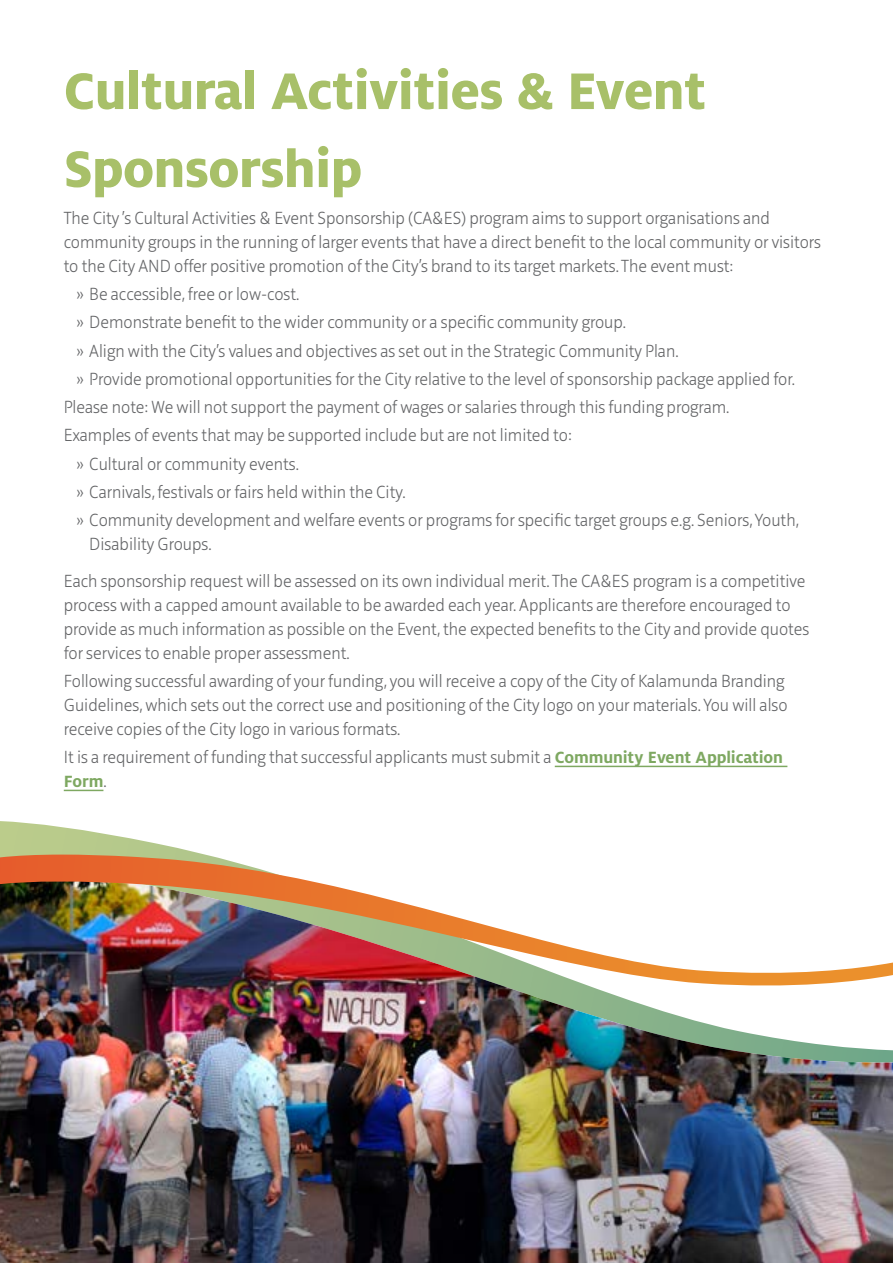
<style>
.page{position:relative;width:893px;height:1263px;background:#fff}
.page>*{position:absolute;margin:0;border:0;box-sizing:border-box;transform-origin:0 0}
.t1{font:800 57px/78px "Milo OT";letter-spacing:-.01em;color:#a8c069}
.t2{font:200 18px/24px "Riga";color:#636466}
.t3{font:700 18px "Milo OT";color:#7ea861}
.s1{font-family:"Milo OT";font-weight:700;color:#7ea861}
.s2{font-family:"Riga";font-weight:200;color:#636466}
</style>
<div class="page">
<hr style="left:555px;top:766px;width:232px;height:1px;background:#7ea861">
<hr style="left:64px;top:790px;width:39px;height:1px;background:#7ea861">
<svg style="left:0;top:821px;width:202px;height:33px"></svg>
<img style="left:0;top:989px;width:893px;height:274px">
<img style="left:0;top:854px;width:893px;height:135px">
<h1 class="t1" style="left:64px;top:52px;width:644px">Cultural Activities &amp; Event<br>Sponsorship</h1>
<p class="t2" style="left:64px;top:206px;width:759px">The City ‘s Cultural Activities &amp; Event Sponsorship (CA&amp;ES) program aims to support organisations and community groups in the running of larger events that have a direct benefit to the local community or visitors to the City AND offer positive promotion of the City’s brand to its target markets. The event must:</p>
<p class="t2" style="left:77px;top:283px;width:225px">» Be accessible, free or low-cost.</p>
<p class="t2" style="left:77px;top:311px;width:551px">» Demonstrate benefit to the wider community or a specific community group.</p>
<p class="t2" style="left:77px;top:339px;width:604px">» Align with the City’s values and objectives as set out in the Strategic Community Plan.</p>
<p class="t2" style="left:77px;top:367px;width:720px">» Provide promotional opportunities for the City relative to the level of sponsorship package applied for.</p>
<p class="t2" style="left:64px;top:396px;width:667px">Please note: We will not support the payment of wages or salaries through this funding program.</p>
<p class="t2" style="left:64px;top:424px;width:510px">Examples of events that may be supported include but are not limited to:</p>
<p class="t2" style="left:77px;top:452px;width:224px">» Cultural or community events.</p>
<p class="t2" style="left:77px;top:480px;width:331px">» Carnivals, festivals or fairs held within the City.</p>
<p class="t2" style="left:77px;top:509px;width:724px">» Community development and welfare events or programs for specific target groups e.g. Seniors, Youth,</p>
<p class="t2" style="left:64px;top:526px;width:743px;line-height:36.8px;text-indent:26px">Disability Groups.<br>Each sponsorship request will be assessed on its own individual merit. The CA&amp;ES program is a competitive</p>
<p class="t2" style="left:64px;top:593px;width:747px">process with a capped amount available to be awarded each year. Applicants are therefore encouraged to provide as much information as possible on the Event, the expected benefits to the City and provide quotes for services to enable proper assessment.</p>
<p class="t2" style="left:64px;top:670px;width:725px">Following successful awarding of your funding, you will receive a copy of the City of Kalamunda Branding<br>Guidelines, which sets out the correct use and positioning of the City logo on your materials. You will also receive copies of the City logo in various formats.</p>
<p class="t2" style="left:64px;top:746px;width:721px">It is a requirement of funding that successful applicants must submit a <span class="s1">Community Event Application</span></p>
<p class="t3" style="left:64px;top:772px;width:44px">Form<span class="s2">.</span></p>
</div>
